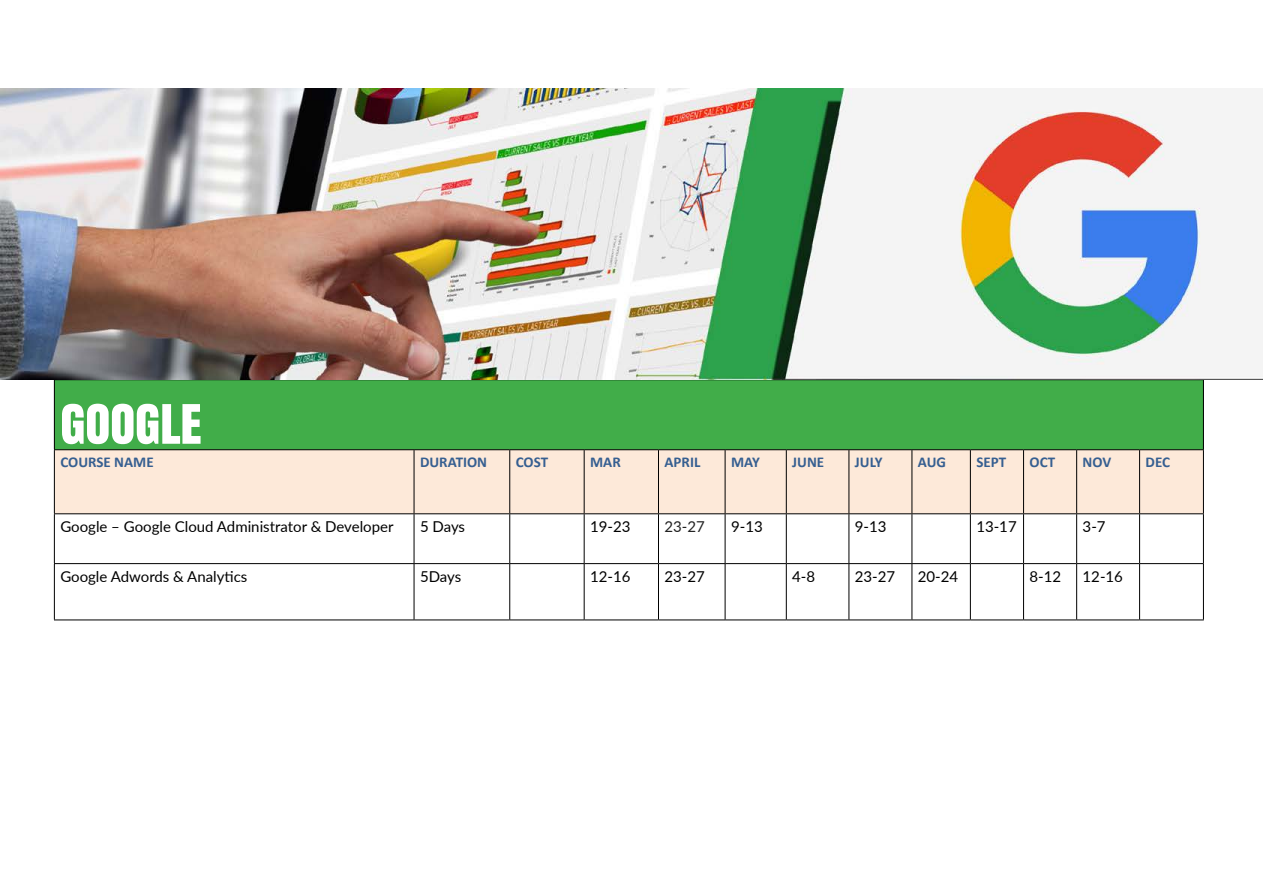
<style>
.page{position:relative;width:1263px;height:893px;background:#fff}
.page>*{position:absolute;margin:0;border:0;box-sizing:border-box;transform-origin:0 0}
.t1{font:51px "Anton";color:#fff}
.t2{font:15px "Lato";color:#000}
.t3{font:700 15px "Calibri";color:#365f91}
.t4{font:15px "Lato";color:#222}
</style>
<div class="page">
<div style="left:54px;top:380px;width:1149px;height:70px;background:#41ad49"></div>
<div style="left:55px;top:450px;width:1148px;height:63px;background:#fde9d9"></div>
<hr style="left:54px;top:379px;width:360px;height:1px;background:#000">
<hr style="left:54px;top:380px;width:1px;height:69px;background:#000">
<hr style="left:414px;top:379px;width:96px;height:1px;background:#000">
<hr style="left:510px;top:379px;width:74px;height:1px;background:#000">
<hr style="left:584px;top:379px;width:74px;height:1px;background:#000">
<hr style="left:658px;top:379px;width:67px;height:1px;background:#000">
<hr style="left:725px;top:379px;width:61px;height:1px;background:#000">
<hr style="left:786px;top:379px;width:63px;height:1px;background:#000">
<hr style="left:849px;top:379px;width:63px;height:1px;background:#000">
<hr style="left:912px;top:379px;width:58px;height:1px;background:#000">
<hr style="left:970px;top:379px;width:53px;height:1px;background:#000">
<hr style="left:1023px;top:379px;width:54px;height:1px;background:#000">
<hr style="left:1077px;top:379px;width:62px;height:1px;background:#000">
<hr style="left:1139px;top:379px;width:65px;height:1px;background:#000">
<hr style="left:1203px;top:380px;width:1px;height:69px;background:#000">
<hr style="left:54px;top:449px;width:360px;height:1px;background:#000">
<hr style="left:54px;top:450px;width:1px;height:63px;background:#000">
<hr style="left:414px;top:449px;width:96px;height:1px;background:#000">
<hr style="left:414px;top:450px;width:1px;height:63px;background:#000">
<hr style="left:510px;top:449px;width:74px;height:1px;background:#000">
<hr style="left:509px;top:450px;width:1px;height:63px;background:#000">
<hr style="left:584px;top:449px;width:74px;height:1px;background:#000">
<hr style="left:584px;top:450px;width:1px;height:63px;background:#000">
<hr style="left:658px;top:449px;width:67px;height:1px;background:#000">
<hr style="left:658px;top:450px;width:1px;height:63px;background:#000">
<hr style="left:725px;top:449px;width:61px;height:1px;background:#000">
<hr style="left:725px;top:450px;width:1px;height:63px;background:#000">
<hr style="left:786px;top:449px;width:63px;height:1px;background:#000">
<hr style="left:786px;top:450px;width:1px;height:63px;background:#000">
<hr style="left:849px;top:449px;width:63px;height:1px;background:#000">
<hr style="left:848px;top:450px;width:1px;height:63px;background:#000">
<hr style="left:912px;top:449px;width:58px;height:1px;background:#000">
<hr style="left:911px;top:450px;width:1px;height:63px;background:#000">
<hr style="left:970px;top:449px;width:53px;height:1px;background:#000">
<hr style="left:970px;top:450px;width:1px;height:63px;background:#000">
<hr style="left:1023px;top:449px;width:54px;height:1px;background:#000">
<hr style="left:1023px;top:450px;width:1px;height:63px;background:#000">
<hr style="left:1077px;top:449px;width:62px;height:1px;background:#000">
<hr style="left:1076px;top:450px;width:1px;height:63px;background:#000">
<hr style="left:1139px;top:449px;width:65px;height:1px;background:#000">
<hr style="left:1139px;top:450px;width:1px;height:63px;background:#000">
<hr style="left:1203px;top:450px;width:1px;height:63px;background:#000">
<hr style="left:54px;top:513px;width:360px;height:1px;background:#000">
<hr style="left:54px;top:514px;width:1px;height:49px;background:#000">
<hr style="left:414px;top:513px;width:96px;height:1px;background:#000">
<hr style="left:414px;top:514px;width:1px;height:49px;background:#000">
<hr style="left:510px;top:513px;width:74px;height:1px;background:#000">
<hr style="left:509px;top:514px;width:1px;height:49px;background:#000">
<hr style="left:584px;top:513px;width:74px;height:1px;background:#000">
<hr style="left:584px;top:514px;width:1px;height:49px;background:#000">
<hr style="left:658px;top:513px;width:67px;height:1px;background:#000">
<hr style="left:658px;top:514px;width:1px;height:49px;background:#000">
<hr style="left:725px;top:513px;width:61px;height:1px;background:#000">
<hr style="left:725px;top:514px;width:1px;height:49px;background:#000">
<hr style="left:786px;top:513px;width:63px;height:1px;background:#000">
<hr style="left:786px;top:514px;width:1px;height:49px;background:#000">
<hr style="left:849px;top:513px;width:63px;height:1px;background:#000">
<hr style="left:848px;top:514px;width:1px;height:49px;background:#000">
<hr style="left:912px;top:513px;width:58px;height:1px;background:#000">
<hr style="left:911px;top:514px;width:1px;height:49px;background:#000">
<hr style="left:970px;top:513px;width:53px;height:1px;background:#000">
<hr style="left:970px;top:514px;width:1px;height:49px;background:#000">
<hr style="left:1023px;top:513px;width:54px;height:1px;background:#000">
<hr style="left:1023px;top:514px;width:1px;height:49px;background:#000">
<hr style="left:1077px;top:513px;width:62px;height:1px;background:#000">
<hr style="left:1076px;top:514px;width:1px;height:49px;background:#000">
<hr style="left:1139px;top:513px;width:65px;height:1px;background:#000">
<hr style="left:1139px;top:514px;width:1px;height:49px;background:#000">
<hr style="left:1203px;top:514px;width:1px;height:49px;background:#000">
<hr style="left:54px;top:563px;width:360px;height:1px;background:#000">
<hr style="left:54px;top:564px;width:1px;height:56px;background:#000">
<hr style="left:414px;top:563px;width:96px;height:1px;background:#000">
<hr style="left:414px;top:564px;width:1px;height:56px;background:#000">
<hr style="left:510px;top:563px;width:74px;height:1px;background:#000">
<hr style="left:509px;top:564px;width:1px;height:56px;background:#000">
<hr style="left:584px;top:563px;width:74px;height:1px;background:#000">
<hr style="left:584px;top:564px;width:1px;height:56px;background:#000">
<hr style="left:658px;top:563px;width:67px;height:1px;background:#000">
<hr style="left:658px;top:564px;width:1px;height:56px;background:#000">
<hr style="left:725px;top:563px;width:61px;height:1px;background:#000">
<hr style="left:725px;top:564px;width:1px;height:56px;background:#000">
<hr style="left:786px;top:563px;width:63px;height:1px;background:#000">
<hr style="left:786px;top:564px;width:1px;height:56px;background:#000">
<hr style="left:849px;top:563px;width:63px;height:1px;background:#000">
<hr style="left:848px;top:564px;width:1px;height:56px;background:#000">
<hr style="left:912px;top:563px;width:58px;height:1px;background:#000">
<hr style="left:911px;top:564px;width:1px;height:56px;background:#000">
<hr style="left:970px;top:563px;width:53px;height:1px;background:#000">
<hr style="left:970px;top:564px;width:1px;height:56px;background:#000">
<hr style="left:1023px;top:563px;width:54px;height:1px;background:#000">
<hr style="left:1023px;top:564px;width:1px;height:56px;background:#000">
<hr style="left:1077px;top:563px;width:62px;height:1px;background:#000">
<hr style="left:1076px;top:564px;width:1px;height:56px;background:#000">
<hr style="left:1139px;top:563px;width:65px;height:1px;background:#000">
<hr style="left:1139px;top:564px;width:1px;height:56px;background:#000">
<hr style="left:1203px;top:564px;width:1px;height:56px;background:#000">
<hr style="left:54px;top:620px;width:360px;height:1px;background:#000">
<hr style="left:414px;top:620px;width:96px;height:1px;background:#000">
<hr style="left:510px;top:620px;width:74px;height:1px;background:#000">
<hr style="left:584px;top:620px;width:74px;height:1px;background:#000">
<hr style="left:658px;top:620px;width:67px;height:1px;background:#000">
<hr style="left:725px;top:620px;width:61px;height:1px;background:#000">
<hr style="left:786px;top:620px;width:63px;height:1px;background:#000">
<hr style="left:849px;top:620px;width:63px;height:1px;background:#000">
<hr style="left:912px;top:620px;width:58px;height:1px;background:#000">
<hr style="left:970px;top:620px;width:53px;height:1px;background:#000">
<hr style="left:1023px;top:620px;width:54px;height:1px;background:#000">
<hr style="left:1077px;top:620px;width:62px;height:1px;background:#000">
<hr style="left:1139px;top:620px;width:65px;height:1px;background:#000">
<img style="left:0;top:88px;width:1263px;height:291px">
<h1 class="t1" style="left:60px;top:384px;width:143px">GOOGLE</h1>
<p class="t3" style="left:60px;top:452px;width:95px">COURSE NAME</p>
<p class="t3" style="left:420px;top:452px;width:69px">DURATION</p>
<p class="t3" style="left:516px;top:452px;width:34px">COST</p>
<p class="t3" style="left:590px;top:452px;width:32px">MAR</p>
<p class="t3" style="left:664px;top:452px;width:37px">APRIL</p>
<p class="t3" style="left:731px;top:452px;width:30px">MAY</p>
<p class="t3" style="left:792px;top:452px;width:33px">JUNE</p>
<p class="t3" style="left:855px;top:452px;width:29px">JULY</p>
<p class="t3" style="left:918px;top:452px;width:30px">AUG</p>
<p class="t3" style="left:976px;top:452px;width:31px">SEPT</p>
<p class="t3" style="left:1029px;top:452px;width:27px">OCT</p>
<p class="t3" style="left:1083px;top:452px;width:30px">NOV</p>
<p class="t3" style="left:1145px;top:452px;width:26px">DEC</p>
<p class="t2" style="left:60px;top:516px;width:335px">Google – Google Cloud Administrator &amp; Developer</p>
<p class="t2" style="left:420px;top:516px;width:47px">5 Days</p>
<p class="t2" style="left:590px;top:516px;width:42px">19-23</p>
<p class="t4" style="left:664px;top:516px;width:42px">23-27</p>
<p class="t2" style="left:731px;top:516px;width:33px">9-13</p>
<p class="t2" style="left:855px;top:516px;width:33px">9-13</p>
<p class="t2" style="left:976px;top:516px;width:42px">13-17</p>
<p class="t2" style="left:1083px;top:516px;width:24px">3-7</p>
<p class="t2" style="left:60px;top:565px;width:189px">Google Adwords &amp; Analytics</p>
<p class="t2" style="left:420px;top:565px;width:43px">5Days</p>
<p class="t2" style="left:590px;top:565px;width:42px">12-16</p>
<p class="t2" style="left:664px;top:565px;width:42px">23-27</p>
<p class="t2" style="left:792px;top:565px;width:24px">4-8</p>
<p class="t2" style="left:855px;top:565px;width:42px">23-27</p>
<p class="t2" style="left:918px;top:565px;width:42px">20-24</p>
<p class="t2" style="left:1029px;top:565px;width:33px">8-12</p>
<p class="t2" style="left:1082px;top:565px;width:42px">12-16</p>
</div>
